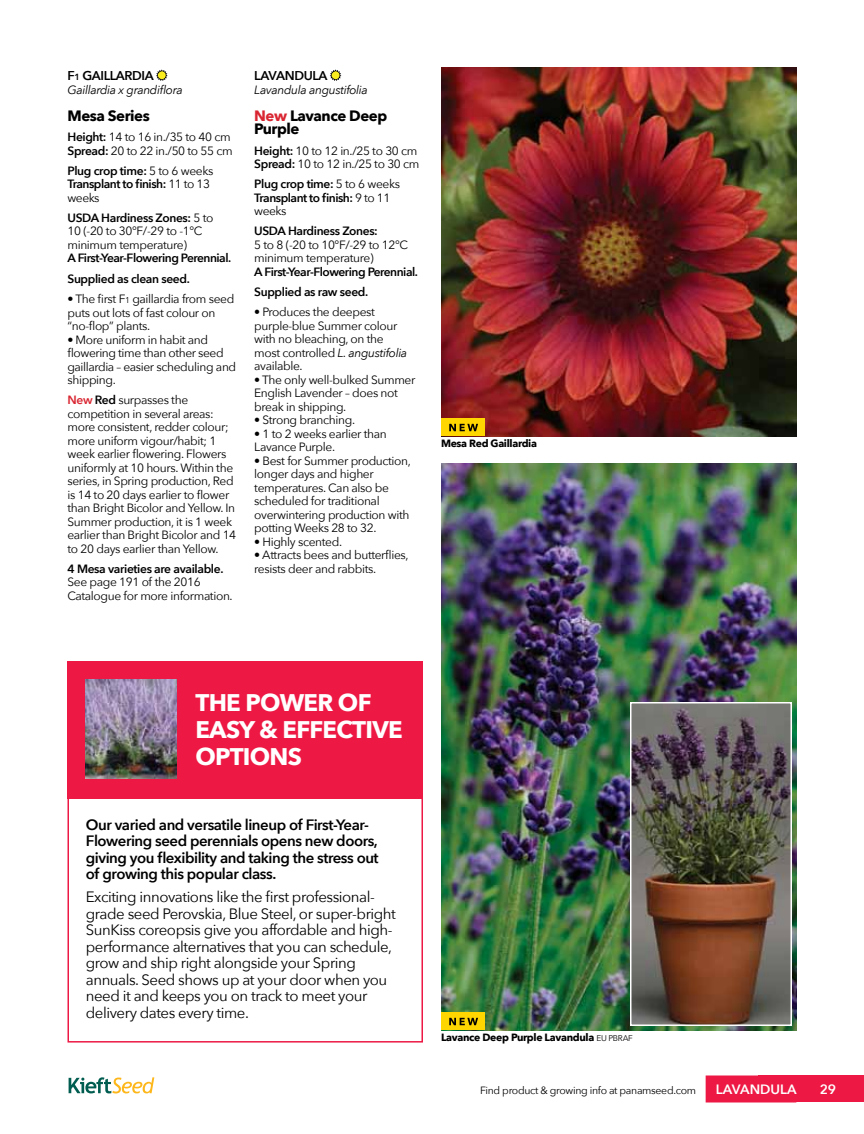
<style>
.page{position:relative;width:864px;height:1134px;background:#fff}
.page>*{position:absolute;margin:0;border:0;box-sizing:border-box;transform-origin:0 0}
.t1{font:700 24px "Avenir Next";color:#fff}
.t2{font:15px/16.5px "Avenir Next";letter-spacing:-.03em;color:#000}
.t3{font:600 15px/16.5px "Avenir Next";letter-spacing:-.03em;color:#000}
.t4{font:700 15px/13.5px "Avenir Next";letter-spacing:-.03em;color:#000}
.t5{font:600 13.5px "Avenir Next";color:#fff}
.t6{font:600 12.75px "Avenir Next";letter-spacing:-.03em;color:#000}
.t7{font:12px/13.5px "Avenir Next";letter-spacing:-.03em;color:#000}
.t8{font:600 12px/13.5px "Avenir Next";letter-spacing:-.04em;color:#000}
.t9{font:italic 12px "Avenir Next";letter-spacing:-.03em;color:#000}
.t10{font:700 10.5px "Avenir Next";letter-spacing:-.03em;color:#000}
.t11{font:10.5px "Avenir Next";letter-spacing:-.03em;color:#000}
.s1{font-size:8.85px}
.s2{font-weight:600}
.s3{font-weight:400}
.s4{font-size:8.4px}
.s5{font-weight:600;color:#d92632}
.s6{color:#d92632}
.s7{font-style:italic}
.s8{font-weight:400;font-size:8.25px}
</style>
<div class="page">
<div style="left:758px;top:1076px;width:106px;height:26px;background:#ed1944"></div>
<svg style="left:69px;top:1077px;width:85px;height:16px"></svg>
<div style="left:68px;top:752px;width:355px;height:291px;border:2px solid #ed1944"></div>
<div style="left:68px;top:662px;width:355px;height:137px;background:#ed1944"></div>
<div style="left:706px;top:1076px;width:90px;height:27px;background:#ed1944"></div>
<svg style="left:156px;top:69px;width:12px;height:12px"></svg>
<img style="left:86px;top:679px;width:91px;height:99px">
<img style="left:441px;top:68px;width:355px;height:368px">
<svg style="left:330px;top:69px;width:11px;height:12px"></svg>
<img style="left:441px;top:464px;width:355px;height:566px">
<div style="left:441px;top:1012px;width:43px;height:18px;background:#ffd600"></div>
<svg style="left:449px;top:1018px;width:29px;height:7px"></svg>
<div style="left:441px;top:418px;width:43px;height:18px;background:#ffd600"></div>
<svg style="left:449px;top:424px;width:29px;height:7px"></svg>
<img style="left:633px;top:705px;width:156px;height:318px">
<div style="left:630px;top:702px;width:162px;height:324px;border:2px solid #fff"></div>
<p class="t6" style="left:68px;top:68px;width:45px">F<span class="s1">1</span> GAILLARD</p>
<p class="t6" style="left:142px;top:68px;width:14px">IA</p>
<p class="t9" style="left:68px;top:82px;width:117px">Gaillardia x grandiflora</p>
<p class="t4" style="left:68px;top:109px;width:84px">Mesa Series</p>
<p class="t7" style="left:68px;top:130px;width:167px"><span class="s2">Height:</span> 14 to 16 in./35 to 40 cm<br><span class="s2">Spread:</span> 20 to 22 in./50 to 55 cm</p>
<p class="t8" style="left:68px;top:164px;width:147px">Plug crop time: <span class="s3">5 to 6 weeks<br></span>Transplant to finish: <span class="s3">11 to 13 weeks</span></p>
<p class="t8" style="left:68px;top:211px;width:165px">USDA Hardiness Zones: <span class="s3">5 to<br>10 (-20 to 30°F/-29 to -1°C minimum temperature)<br></span>A First-Year-Flowering Perennial.</p>
<p class="t8" style="left:68px;top:272px;width:124px">Supplied as clean seed.</p>
<p class="t7" style="left:67px;top:292px;width:168px">• The first F<span class="s4">1</span> gaillardia from seed puts out lots of fast colour on “no-flop” plants.</p>
<p class="t7" style="left:67px;top:333px;width:170px">• More uniform in habit and flowering time than other seed gaillardia – easier scheduling and shipping.</p>
<p class="t7" style="left:67px;top:393px;width:170px"><span class="s5">New</span> <span class="s2">Red</span> surpasses the competition in several areas: more consistent, redder colour; more uniform vigour/habit; 1 week earlier flowering. Flowers uniformly at 10 hours. Within the series, in Spring production, Red is 14 to 20 days earlier to flower than Bright Bicolor and Yellow. In<br>Summer production, it is 1 week earlier than Bright Bicolor and 14 to 20 days earlier than Yellow.</p>
<p class="t7" style="left:67px;top:562px;width:167px"><span class="s2">4 Mesa varieties are available.<br></span>See page 191 of the 2016<br>Catalogue for more information.</p>
<p class="t6" style="left:254px;top:68px;width:10px">LAVAND</p>
<p class="t6" style="left:304px;top:68px;width:17px">ULA</p>
<p class="t9" style="left:254px;top:82px;width:115px">Lavandula angustifolia</p>
<p class="t4" style="left:254px;top:109px;width:135px"><span class="s6">New</span> Lavance Deep<br>Purple</p>
<p class="t7" style="left:254px;top:144px;width:167px"><span class="s2">Height:</span> 10 to 12 in./25 to 30 cm<br><span class="s2">Spread:</span> 10 to 12 in./25 to 30 cm</p>
<p class="t8" style="left:254px;top:177px;width:147px">Plug crop time: <span class="s3">5 to 6 weeks<br></span>Transplant to finish: <span class="s3">9 to 11 weeks</span></p>
<p class="t8" style="left:254px;top:224px;width:165px">USDA Hardiness Zones:<br><span class="s3">5 to 8 (-20 to 10°F/-29 to 12°C minimum temperature)<br></span>A First-Year-Flowering Perennial.</p>
<p class="t8" style="left:254px;top:285px;width:116px">Supplied as raw seed.</p>
<p class="t7" style="left:254px;top:306px;width:155px">• Produces the deepest purple-blue Summer colour with no bleaching, on the most controlled <span class="s7">L. angustifolia </span>available.</p>
<p class="t7" style="left:254px;top:373px;width:163px">• The only well-bulked Summer<br>English Lavender – does not break in shipping.</p>
<p class="t7" style="left:254px;top:414px;width:102px">• Strong branching.</p>
<p class="t7" style="left:254px;top:427px;width:134px">• 1 to 2 weeks earlier than<br>Lavance Purple.</p>
<p class="t7" style="left:254px;top:454px;width:158px">• Best for Summer production, longer days and higher temperatures. Can also be scheduled for traditional overwintering production with potting Weeks 28 to 32.</p>
<p class="t7" style="left:254px;top:535px;width:89px">• Highly scented.</p>
<p class="t7" style="left:254px;top:549px;width:156px">• Attracts bees and butterflies, resists deer and rabbits.</p>
<p class="t10" style="left:441px;top:437px;width:98px">Mesa Red Gaillardia</p>
<p class="t1" style="left:195px;top:688px;width:16px">THE</p>
<p class="t1" style="left:245px;top:688px;width:110px">POWER OF</p>
<p class="t1" style="left:195px;top:715px;width:16px">EASY</p>
<p class="t1" style="left:259px;top:715px;width:38px">&amp; EFFECTIVE</p>
<p class="t1" style="left:195px;top:742px;width:50px">OPTIONS</p>
<p class="t3" style="left:86px;top:816px;width:294px">Our varied and versatile lineup of First-Year-Flowering seed perennials opens new doors, giving you flexibility and taking the stress out of growing this popular class.</p>
<p class="t2" style="left:86px;top:889px;width:312px">Exciting innovations like the first professional&shy;grade seed Perovskia, Blue Steel, or super-bright SunKiss coreopsis give you affordable and high&shy;performance alternatives that you can schedule, grow and ship right alongside your Spring annuals. Seed shows up at your door when you need it and keeps you on track to meet your delivery dates every time.</p>
<p class="t10" style="left:441px;top:1031px;width:193px">Lavance Deep Purple Lavandula <span class="s8">EU PBRAF</span></p>
<p class="t11" style="left:480px;top:1084px;width:217px">Find product &amp; growing info at panamseed.com</p>
<p class="t5" style="left:716px;top:1081px;width:82px">lavandula</p>
<p class="t5" style="left:820px;top:1081px;width:18px">29</p>
</div>
